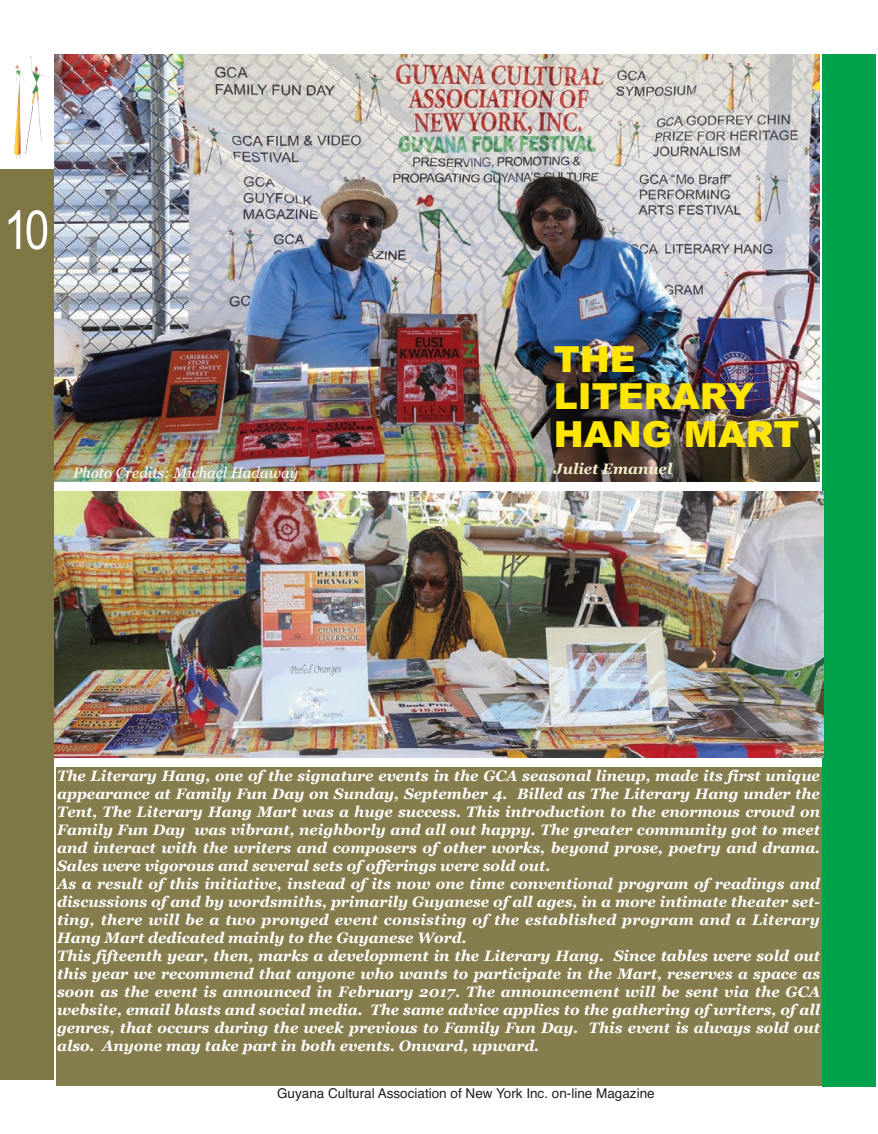
<style>
.page{position:relative;width:878px;height:1134px;background:#fff}
.page>*{position:absolute;margin:0;border:0;box-sizing:border-box;transform-origin:0 0}
.t1{font:54px "Arial Narrow";color:#fff}
.t2{font:900 36px/37.2px "Arial";color:#ffe601}
.t3{font:italic 700 15px/18px "Georgia";color:#fff}
.t4{font:italic 15px "Georgia";color:#fff}
.t5{font:italic 700 15px "Georgia";color:#f4f0cd}
.t6{font:13.5px "Helvetica";color:#231f20}
</style>
<div class="page">
<div style="left:1px;top:170px;width:53px;height:910px;background:#807746"></div>
<div style="left:822px;top:54px;width:54px;height:1032px;background:#00a24b"></div>
<img style="left:14px;top:56px;width:35px;height:103px">
<img style="left:54px;top:54px;width:766px;height:428px">
<img style="left:55px;top:492px;width:769px;height:266px">
<div style="left:56px;top:768px;width:765px;height:318px;background:#867d4e"></div>
<h1 class="t1" style="left:4px;top:199px;width:47px">10</h1>
<h2 class="t2" style="left:554px;top:341px;width:247px">THE<br>LITERARY<br>HANG MART</h2>
<p class="t4" style="left:73px;top:464px;width:226px">Photo Credits: Michael Hadaway</p>
<p class="t5" style="left:554px;top:460px;width:120px">Juliet Emanuel</p>
<p class="t3" style="left:57px;top:766px;width:764px">The Literary Hang, one of the signature events in the GCA seasonal lineup, made its first unique appearance at Family Fun Day on Sunday, September 4. Billed as The Literary Hang under the Tent, The Literary Hang Mart was a huge success. This introduction to the enormous crowd on Family Fun Day was vibrant, neighborly and all out happy. The greater community got to meet and interact with the writers and composers of other works, beyond prose, poetry and drama.<br>Sales were vigorous and several sets of offerings were sold out.<br>As a result of this initiative, instead of its now one time conventional program of readings and discussions of and by wordsmiths, primarily Guyanese of all ages, in a more intimate theater set&shy;ting, there will be a two pronged event consisting of the established program and a Literary Hang Mart dedicated mainly to the Guyanese Word.<br>This fifteenth year, then, marks a development in the Literary Hang. Since tables were sold out this year we recommend that anyone who wants to participate in the Mart, reserves a space as soon as the event is announced in February 2017. The announcement will be sent via the GCA website, email blasts and social media. The same advice applies to the gathering of writers, of all genres, that occurs during the week previous to Family Fun Day. This event is always sold out also. Anyone may take part in both events. Onward, upward.</p>
<p class="t6" style="left:277px;top:1085px;width:379px">Guyana Cultural Association of New York Inc. on-line Magazine</p>
</div>
